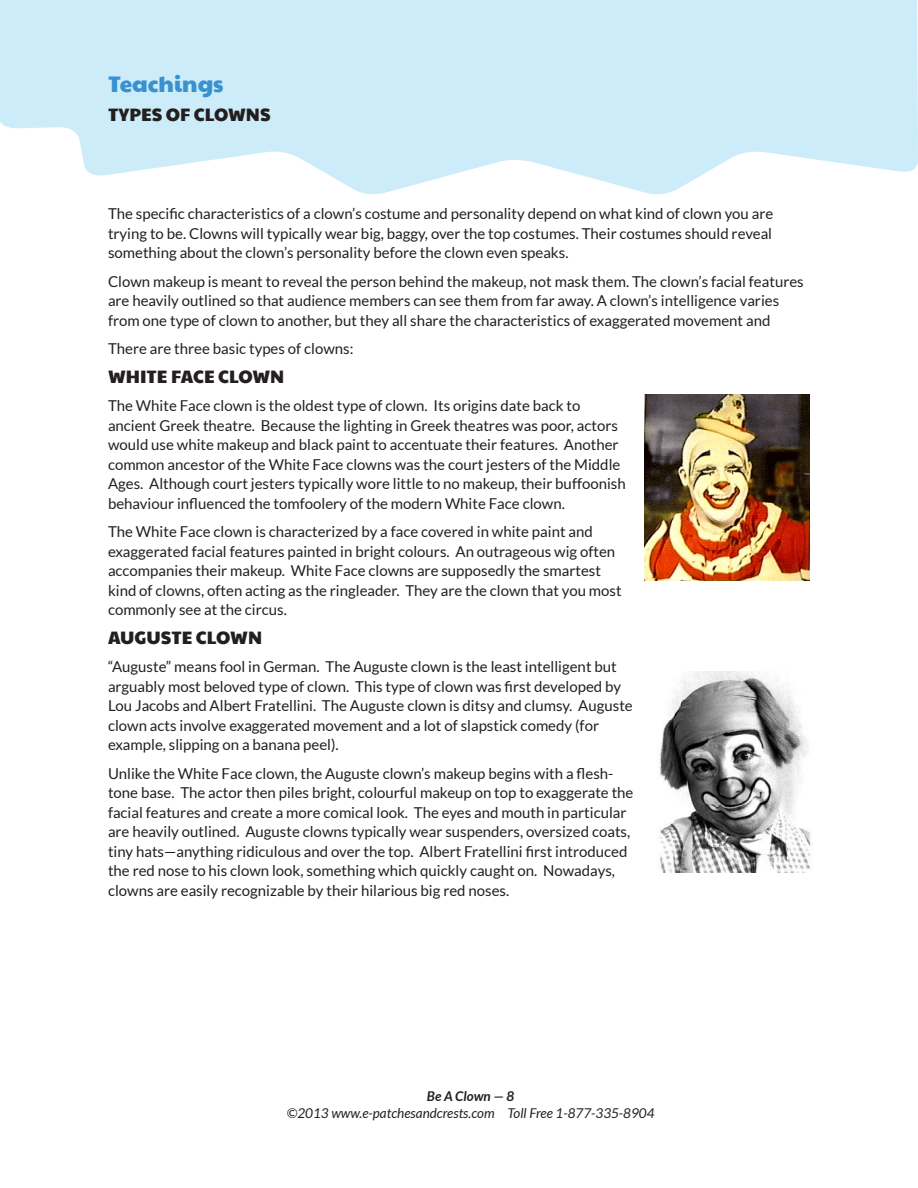
<style>
.page{position:relative;width:918px;height:1188px;background:#fff}
.page>*{position:absolute;margin:0;border:0;box-sizing:border-box;transform-origin:0 0}
.t1{font:22.5px "Paytone One";color:#3a91cf}
.t2{font:18px "Paytone One";color:#241f1f}
.t3{font:15px/19.5px "Lato";color:#241f1f}
.t4{font:italic 13.5px "Lato";color:#241f1f}
.t5{font:italic 700 13.5px "Lato";color:#241f1f}
</style>
<div class="page">
<svg style="left:0;top:0;width:918px;height:195px;background:#d3eefa"></svg>
<img style="left:645px;top:394px;width:165px;height:186px">
<img style="left:660px;top:671px;width:151px;height:202px">
<h1 class="t1" style="left:108px;top:66px;width:117px">Teachings</h1>
<p class="t2" style="left:108px;top:100px;width:164px">TYPES OF CLOWNS</p>
<p class="t3" style="left:108px;top:204px;width:667px;text-align:justify">The specific characteristics of a clown’s costume and personality depend on what kind of clown you are trying to be. Clowns will typically wear big, baggy, over the top costumes. Their costumes should reveal something about the clown’s personality before the clown even speaks.</p>
<p class="t3" style="left:108px;top:271px;width:697px">Clown makeup is meant to reveal the person behind the makeup, not mask them. The clown’s facial features are heavily outlined so that audience members can see them from far away. A clown’s intelligence varies from one type of clown to another, but they all share the characteristics of exaggerated movement and</p>
<p class="t3" style="left:108px;top:339px;width:247px">There are three basic types of clowns:</p>
<p class="t2" style="left:108px;top:362px;width:178px">WHITE FACE CLOWN</p>
<p class="t3" style="left:108px;top:396px;width:519px">The White Face clown is the oldest type of clown. Its origins date back to ancient Greek theatre. Because the lighting in Greek theatres was poor, actors would use white makeup and black paint to accentuate their features. Another common ancestor of the White Face clowns was the court jesters of the Middle Ages. Although court jesters typically wore little to no makeup, their buffoonish behaviour influenced the tomfoolery of the modern White Face clown.</p>
<p class="t3" style="left:108px;top:522px;width:515px">The White Face clown is characterized by a face covered in white paint and exaggerated facial features painted in bright colours. An outrageous wig often accompanies their makeup. White Face clowns are supposedly the smartest kind of clowns, often acting as the ringleader. They are the clown that you most commonly see at the circus.</p>
<p class="t2" style="left:108px;top:623px;width:156px">AUGUSTE CLOWN</p>
<p class="t3" style="left:108px;top:657px;width:526px">“Auguste” means fool in German. The Auguste clown is the least intelligent but arguably most beloved type of clown. This type of clown was first developed by Lou Jacobs and Albert Fratellini. The Auguste clown is ditsy and clumsy. Auguste clown acts involve exaggerated movement and a lot of slapstick comedy (for example, slipping on a banana peel).</p>
<p class="t3" style="left:108px;top:763px;width:527px">Unlike the White Face clown, the Auguste clown’s makeup begins with a flesh&shy;tone base. The actor then piles bright, colourful makeup on top to exaggerate the facial features and create a more comical look. The eyes and mouth in particular are heavily outlined. Auguste clowns typically wear suspenders, oversized coats, tiny hats—anything ridiculous and over the top. Albert Fratellini first introduced the red nose to his clown look, something which quickly caught on. Nowadays, clowns are easily recognizable by their hilarious big red noses.</p>
<p class="t5" style="left:427px;top:1089px;width:89px">Be A Clown — 8</p>
<p class="t4" style="left:287px;top:1106px;width:369px">©2013 www.e-patchesandcrests.com Toll Free 1-877-335-8904</p>
</div>
